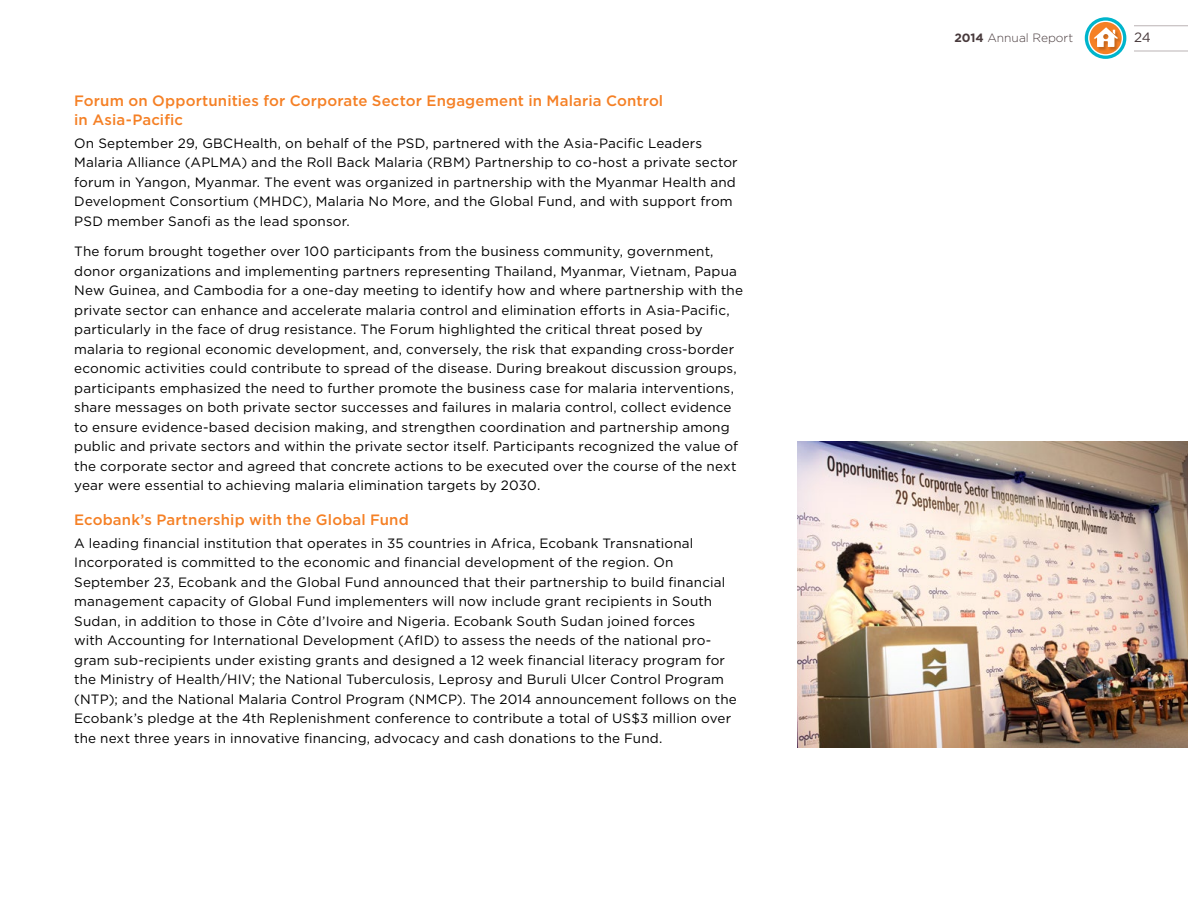
<style>
.page{position:relative;width:1188px;height:918px;background:#fff}
.page>*{position:absolute;margin:0;border:0;box-sizing:border-box;transform-origin:0 0}
.t1{font:500 15px/18.8px "Gotham";letter-spacing:.01em;color:#f58025}
.t2{font:13.5px/19.5px "Gotham";letter-spacing:.01em;color:#000}
.t3{font:13.5px "Gotham";color:#483a3c}
.t4{font:300 12px "Gotham";color:#483a3c}
.s1{font-weight:700}
</style>
<div class="page">
<hr style="left:1134px;top:25px;width:54px;height:1px;background:#bab3b4">
<hr style="left:1134px;top:51px;width:54px;height:1px;background:#bab3b4">
<img style="left:797px;top:441px;width:391px;height:306px">
<svg style="left:1087px;top:20px;width:37px;height:37px"></svg>
<div style="left:1085px;top:17px;width:41px;height:42px;border:4px solid #00b5cc;border-radius:50%"></div>
<svg style="left:1089px;top:21px;width:33px;height:34px"></svg>
<div style="left:1088px;top:21px;width:35px;height:35px;border:1px solid #fff;border-radius:50%"></div>
<div style="left:1094px;top:27px;width:28px;height:24px;background:#000;opacity:.2"></div>
<svg style="left:1094px;top:27px;width:24px;height:20px"></svg>
<p class="t1" style="left:74px;top:92px;width:591px">Forum on Opportunities for Corporate Sector Engagement in Malaria Control in Asia-Pacific</p>
<p class="t2" style="left:74px;top:133px;width:665px">On September 29, GBCHealth, on behalf of the PSD, partnered with the Asia-Pacific Leaders Malaria Alliance (APLMA) and the Roll Back Malaria (RBM) Partnership to co-host a private sector forum in Yangon, Myanmar. The event was organized in partnership with the Myanmar Health and Development Consortium (MHDC), Malaria No More, and the Global Fund, and with support from PSD member Sanofi as the lead sponsor.</p>
<p class="t2" style="left:74px;top:241px;width:670px">The forum brought together over 100 participants from the business community, government, donor organizations and implementing partners representing Thailand, Myanmar, Vietnam, Papua New Guinea, and Cambodia for a one-day meeting to identify how and where partnership with the private sector can enhance and accelerate malaria control and elimination efforts in Asia-Pacific, particularly in the face of drug resistance. The Forum highlighted the critical threat posed by malaria to regional economic development, and, conversely, the risk that expanding cross-border economic activities could contribute to spread of the disease. During breakout discussion groups, participants emphasized the need to further promote the business case for malaria interventions, share messages on both private sector successes and failures in malaria control, collect evidence to ensure evidence-based decision making, and strengthen coordination and partnership among public and private sectors and within the private sector itself. Participants recognized the value of the corporate sector and agreed that concrete actions to be executed over the course of the next year were essential to achieving malaria elimination targets by 2030.</p>
<p class="t1" style="left:74px;top:510px;width:336px">Ecobank’s Partnership with the Global Fund</p>
<p class="t2" style="left:74px;top:533px;width:664px">A leading financial institution that operates in 35 countries in Africa, Ecobank Transnational Incorporated is committed to the economic and financial development of the region. On September 23, Ecobank and the Global Fund announced that their partnership to build financial management capacity of Global Fund implementers will now include grant recipients in South Sudan, in addition to those in Côte d’Ivoire and N igeria. Ecobank South Sudan joined forces<br>with Accounting for International Development (AfID) to assess the needs of the national pro&shy;gram sub-recipients under existing grants and designed a 12 week financial literacy program for the Ministry of Health/HIV; the National Tuberculosis, Leprosy and Buruli Ulcer Control Program (NTP); and the National Malaria Control Program (N MCP). The 2014 announcement follows on the Ecobank’s pledge at the 4th Replenishment conference to contribute a total of US$3 million over the next three years in innovative financing, advocacy and cash donations to the Fund.</p>
<p class="t4" style="left:954px;top:30px;width:120px"><span class="s1">2014</span> Annual Report</p>
<p class="t3" style="left:1134px;top:29px;width:18px">24</p>
</div>
